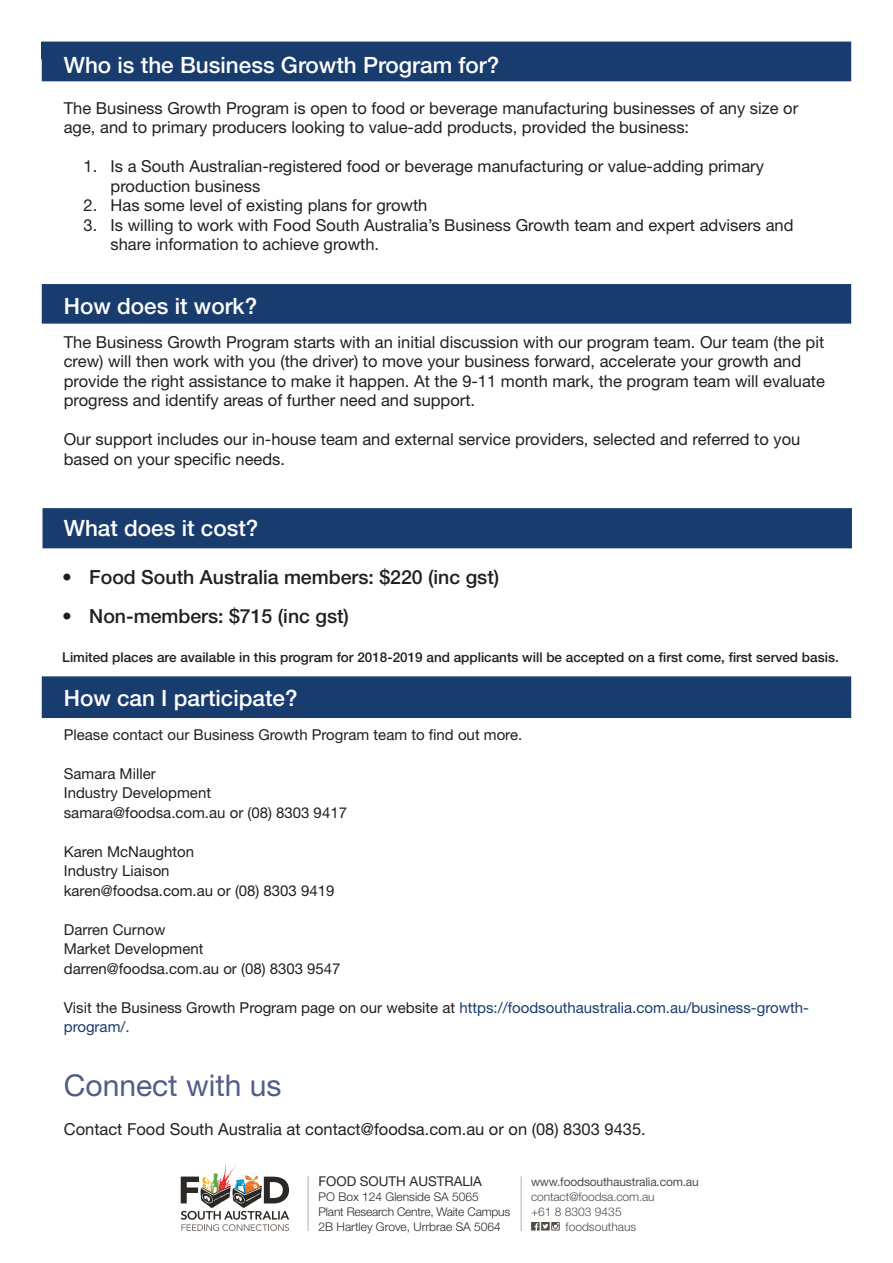
<style>
.page{position:relative;width:893px;height:1263px;background:#fff}
.page>*{position:absolute;margin:0;border:0;box-sizing:border-box;transform-origin:0 0}
.t1{font:30px "Helvetica Neue LT Std";color:#505d87}
.t2{font:500 22.5px "Helvetica Neue LT Std";color:#fff}
.t3{font:500 19.5px "Helvetica Neue LT Std";color:#231f20}
.t4{font:16.5px/19.5px "Helvetica Neue LT Std";color:#231f20}
.t5{font:15px "Helvetica Neue LT Std";color:#231f20}
.t6{font:15px/19.5px "Helvetica Neue LT Std";color:#193c6f}
.t7{font:500 13.5px "Helvetica Neue LT Std";color:#231f20}
.t8{font:13.5px "Helvetica Neue LT Std";letter-spacing:-.005em;color:#2c2823}
.t9{font:300 12px/15px "Helvetica Neue LT Std";color:#2c2823}
.t10{font:300 12px "Helvetica Neue LT Std";color:#524c47}
.t11{font:12px "Helvetica Neue LT Std";letter-spacing:-.015em;color:#524c47}
.s1{color:#231f20}
</style>
<div class="page">
<svg style="left:531px;top:1222px;width:29px;height:8px"></svg>
<svg style="left:181px;top:1163px;width:108px;height:68px"></svg>
<hr style="left:308px;top:1176px;width:1px;height:55px;background:#b4aeac">
<hr style="left:521px;top:1176px;width:1px;height:55px;background:#b4aeac">
<div style="left:42px;top:42px;width:809px;height:39px;background:#193c6f"></div>
<div style="left:43px;top:508px;width:809px;height:40px;background:#193c6f;border:2px solid #193c6f"></div>
<div style="left:42px;top:676px;width:809px;height:42px;background:#193c6f;border:2px solid #193c6f"></div>
<div style="left:42px;top:284px;width:809px;height:40px;background:#193c6f;border:2px solid #193c6f"></div>
<p class="t2" style="left:64px;top:52px;width:437px">Who is the Business Growth Program for?</p>
<p class="t4" style="left:64px;top:98px;width:736px">The Business Growth Program is open to food or beverage manufacturing businesses of any size or age, and to primary producers looking to value-add products, provided the business:</p>
<p class="t4" style="left:111px;top:156px;width:655px;text-indent:-27px">1. Is a South Australian-registered food or beverage manufacturing or value-adding primary production business</p>
<p class="t4" style="left:84px;top:195px;width:345px">2. Has some level of existing plans for growth</p>
<p class="t4" style="left:111px;top:215px;width:684px;text-indent:-27px">3. Is willing to work with Food South Australia’s Business Growth team and expert advisers and share information to achieve growth.</p>
<p class="t2" style="left:64px;top:292px;width:195px">How does it work?</p>
<p class="t4" style="left:64px;top:332px;width:763px">The Business Growth Program starts with an initial discussion with our program team. Our team (the pit crew) will then work with you (the driver) to move your business forward, accelerate your growth and provide the right assistance to make it happen. At the 9-11 month mark, the program team will evaluate progress and identify areas of further need and support.</p>
<p class="t4" style="left:64px;top:429px;width:738px">Our support includes our in-house team and external service providers, selected and referred to you based on your specific needs.</p>
<p class="t2" style="left:64px;top:514px;width:196px">What does it cost?</p>
<p class="t3" style="left:62px;top:565px;width:439px">• Food South Australia members: $220 (inc gst)</p>
<p class="t3" style="left:62px;top:604px;width:288px">• Non-members: $715 (inc gst)</p>
<p class="t7" style="left:62px;top:649px;width:778px">Limited places are available in this program for 2018-2019 and applicants will be accepted on a first come, first served basis.</p>
<p class="t2" style="left:64px;top:684px;width:235px">How can I participate?</p>
<p class="t5" style="left:64px;top:725px;width:460px">Please contact our Business Growth Program team to find out more.</p>
<p class="t5" style="left:64px;top:764px;width:93px">Samara Miller</p>
<p class="t5" style="left:64px;top:784px;width:149px">Industry Development</p>
<p class="t5" style="left:64px;top:803px;width:285px">samara@foodsa.com.au or (08) 8303 9417</p>
<p class="t5" style="left:64px;top:842px;width:132px">Karen McNaughton</p>
<p class="t5" style="left:64px;top:862px;width:107px">Industry Liaison</p>
<p class="t5" style="left:64px;top:881px;width:272px">karen@foodsa.com.au or (08) 8303 9419</p>
<p class="t5" style="left:64px;top:920px;width:103px">Darren Curnow</p>
<p class="t5" style="left:64px;top:940px;width:141px">Market Development</p>
<p class="t5" style="left:64px;top:959px;width:278px">darren@foodsa.com.au or (08) 8303 9547</p>
<p class="t6" style="left:64px;top:997px;width:747px"><span class="s1">Visit the Business Growth Program page on our website at</span> https://foodsouthaustralia.com.au/business-growth&shy;program/.</p>
<p class="t1" style="left:64px;top:1067px;width:219px">Connect with us</p>
<p class="t4" style="left:64px;top:1119px;width:584px">Contact Food South Australia at contact@foodsa.com.au or on (08) 8303 9435.</p>
<p class="t8" style="left:319px;top:1173px;width:165px">FOOD SOUTH AUSTRALIA</p>
<p class="t9" style="left:319px;top:1189px;width:193px">PO Box 124 Glenside SA 5065<br>Plant Research Centre, Waite Campus<br>2B Hartley Grove, Urrbrae SA 5064</p>
<p class="t11" style="left:531px;top:1175px;width:169px">www.foodsouthaustralia.com.au</p>
<p class="t10" style="left:531px;top:1189px;width:125px">contact@foodsa.com.au</p>
<p class="t10" style="left:531px;top:1204px;width:92px">+61 8 8303 9435</p>
<p class="t10" style="left:566px;top:1219px;width:72px">foodsouthaus</p>
</div>
